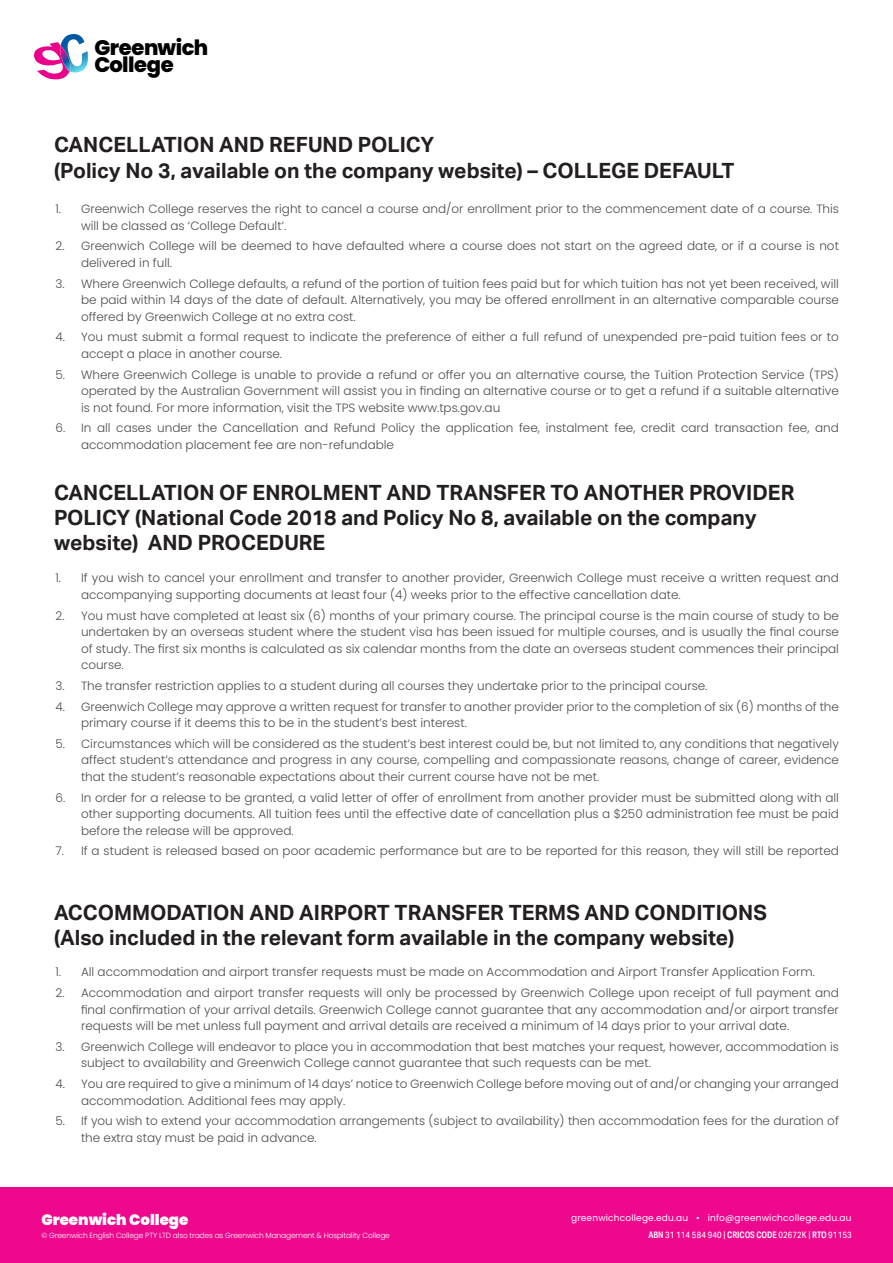
<style>
.page{position:relative;width:893px;height:1263px;background:#fff}
.page>*{position:absolute;margin:0;border:0;box-sizing:border-box;transform-origin:0 0}
.t1{font:700 21px/25.2px "Aktiv Grotesk";color:#231f20}
.t2{font:800 21px/17px "Poppins";letter-spacing:-.02em;color:#000}
.t3{font:900 15px "Poppins";color:#fff}
.t4{font:300 12px/16.5px "Poppins";color:#4b4c4d}
.t5{font:9px "Poppins";letter-spacing:.02em;color:#fff}
.t6{font:9px "Aktiv Grotesk Cd";letter-spacing:.02em;color:#fff}
.t7{font:300 7.5px "Poppins";letter-spacing:-.02em;color:#fff}
.s1{font-weight:600}
</style>
<div class="page">
<svg style="left:34px;top:34px;width:54px;height:45px"></svg>
<div style="left:0;top:1187px;width:893px;height:76px;background:#ed088d"></div>
<p class="t2" style="left:94px;top:39px;width:115px">Greenwich<br>College</p>
<h1 class="t1" style="left:54px;top:133px;width:682px">CANCELLATION AND REFUND POLICY<br>(Policy No 3, available on the company website) – COLLEGE DEFAULT</h1>
<p class="t4" style="left:81px;top:201px;width:759px;text-indent:-26px">1. Greenwich College reserves the right to cancel a course and/or enrollment prior to the commencement date of a course. This will be classed as ‘College Default’.</p>
<p class="t4" style="left:81px;top:238px;width:759px;text-indent:-26px">2. Greenwich College will be deemed to have defaulted where a course does not start on the agreed date, or if a course is not delivered in full.</p>
<p class="t4" style="left:81px;top:275px;width:759px;text-align:justify;text-indent:-26px">3. Where Greenwich College defaults, a refund of the portion of tuition fees paid but for which tuition has not yet been received, will be paid within 14 days of the date of default. Alternatively, you may be offered enrollment in an alternative comparable course offered by Greenwich College at no extra cost.</p>
<p class="t4" style="left:81px;top:329px;width:759px;text-indent:-26px">4. You must submit a formal request to indicate the preference of either a full refund of unexpended pre-paid tuition fees or to accept a place in another course.</p>
<p class="t4" style="left:81px;top:366px;width:759px;text-align:justify;text-indent:-26px">5. Where Greenwich College is unable to provide a refund or offer you an alternative course, the Tuition Protection Service (TPS) operated by the Australian Government will assist you in finding an alternative course or to get a refund if a suitable alternative is not found. For more information, visit the TPS website www.tps.gov.au</p>
<p class="t4" style="left:81px;top:420px;width:759px;text-indent:-26px">6. In all cases under the Cancellation and Refund Policy the application fee, instalment fee, credit card transaction fee, and accommodation placement fee are non-refundable</p>
<h1 class="t1" style="left:54px;top:480px;width:742px">CANCELLATION OF ENROLMENT AND TRANSFER TO ANOTHER PROVIDER<br>POLICY (National Code 2018 and Policy No 8, available on the company website) AND PROCEDURE</h1>
<p class="t4" style="left:81px;top:570px;width:759px;text-indent:-26px">1. If you wish to cancel your enrollment and transfer to another provider, Greenwich College must receive a written request and accompanying supporting documents at least four (4) weeks prior to the effective cancellation date.</p>
<p class="t4" style="left:81px;top:607px;width:759px;text-align:justify;text-indent:-26px">2. You must have completed at least six (6) months of your primary course. The principal course is the main course of study to be undertaken by an overseas student where the student visa has been issued for multiple courses, and is usually the final course of study. The first six months is calculated as six calendar months from the date an overseas student commences their principal course.</p>
<p class="t4" style="left:55px;top:677px;width:653px">3. The transfer restriction applies to a student during all courses they undertake prior to the principal course.</p>
<p class="t4" style="left:81px;top:698px;width:759px;text-indent:-26px">4. Greenwich College may approve a written request for transfer to another provider prior to the completion of six (6) months of the primary course if it deems this to be in the student’s best interest.</p>
<p class="t4" style="left:81px;top:735px;width:759px;text-align:justify;text-indent:-26px">5. Circumstances which will be considered as the student’s best interest could be, but not limited to, any conditions that negatively affect student’s attendance and progress in any course, compelling and compassionate reasons, change of career, evidence that the student’s reasonable expectations about their current course have not be met.</p>
<p class="t4" style="left:81px;top:789px;width:759px;text-align:justify;text-indent:-26px">6. In order for a release to be granted, a valid letter of offer of enrollment from another provider must be submitted along with all other supporting documents. All tuition fees until the effective date of cancellation plus a $250 administration fee must be paid before the release will be approved.</p>
<p class="t4" style="left:55px;top:843px;width:785px">7. If a student is released based on poor academic performance but are to be reported for this reason, they will still be reported</p>
<h1 class="t1" style="left:54px;top:900px;width:714px">ACCOMMODATION AND AIRPORT TRANSFER TERMS AND CONDITIONS (Also included in the relevant form available in the company website)</h1>
<p class="t4" style="left:55px;top:964px;width:761px">1. All accommodation and airport transfer requests must be made on Accommodation and Airport Transfer Application Form.</p>
<p class="t4" style="left:81px;top:984px;width:759px;text-align:justify;text-indent:-26px">2. Accommodation and airport transfer requests will only be processed by Greenwich College upon receipt of full payment and final confirmation of your arrival details. Greenwich College cannot guarantee that any accommodation and/or airport transfer requests will be met unless full payment and arrival details are received a minimum of 14 days prior to your arrival date.</p>
<p class="t4" style="left:81px;top:1038px;width:759px;text-indent:-26px">3. Greenwich College will endeavor to place you in accommodation that best matches your request, however, accommodation is subject to availability and Greenwich College cannot guarantee that such requests can be met.</p>
<p class="t4" style="left:81px;top:1075px;width:759px;text-indent:-26px">4. You are required to give a minimum of 14 days’ notice to Greenwich College before moving out of and/or changing your arranged accommodation. Additional fees may apply.</p>
<p class="t4" style="left:81px;top:1113px;width:759px;text-indent:-26px">5. If you wish to extend your accommodation arrangements (subject to availability) then accommodation fees for the duration of the extra stay must be paid in advance.</p>
<p class="t3" style="left:41px;top:1211px;width:148px">Greenwich College</p>
<p class="t7" style="left:41px;top:1231px;width:350px">© Greenwich English College PTY LTD also trades as Greenwich Management &amp; Hospitality College</p>
<p class="t5" style="left:571px;top:1213px;width:282px">greenwichcollege.edu.au • info@greenwichcollege.edu.au</p>
<p class="t6" style="left:648px;top:1229px;width:205px"><span class="s1">ABN</span> 31 114 584 940 | <span class="s1">CRICOS CODE</span> 02672K | <span class="s1">RTO</span> 91153</p>
</div>
